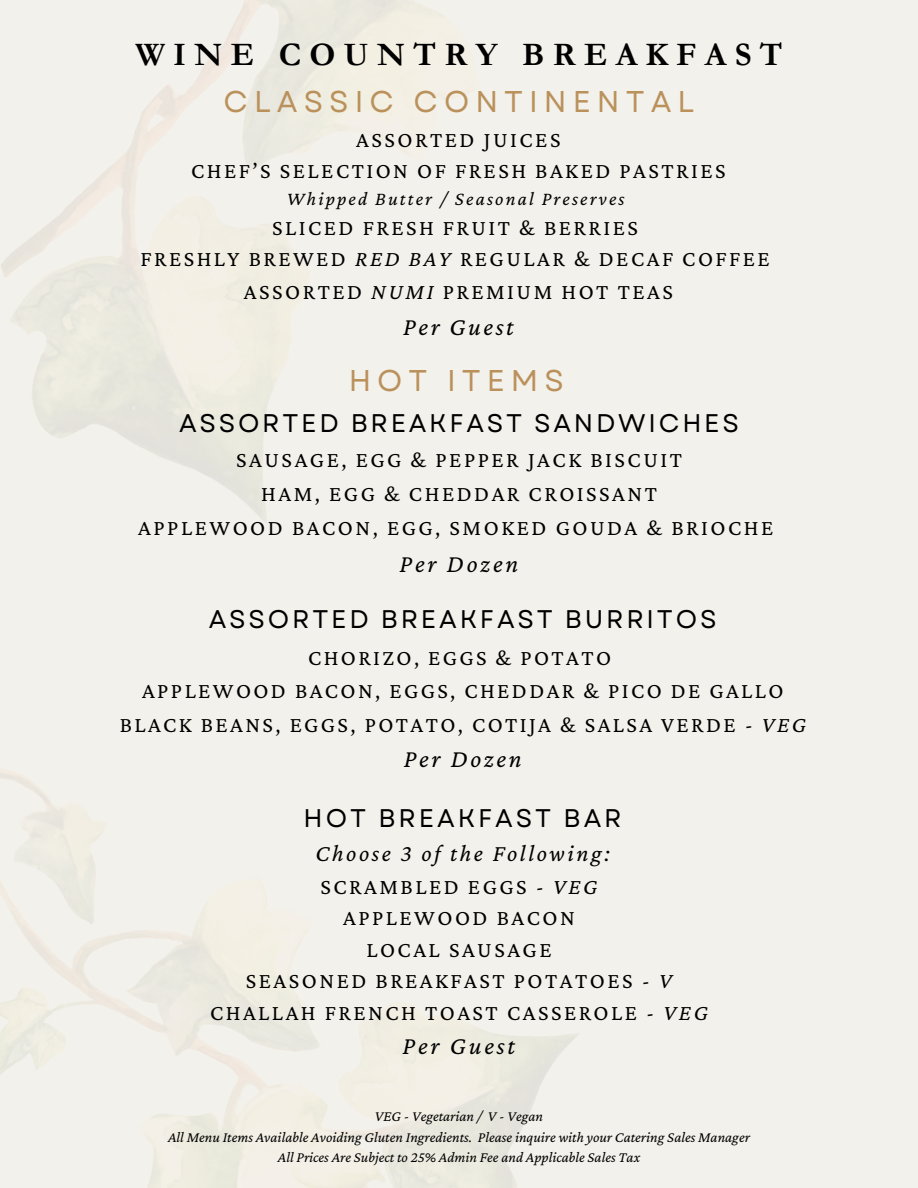
<style>
.page{position:relative;width:918px;height:1188px;background:#f3f1eb}
.page>*{position:absolute;margin:0;border:0;box-sizing:border-box;transform-origin:0 0}
.t1{font:700 33px "Garamond";letter-spacing:.25em;color:#000}
.t2{font:30px "Garet";letter-spacing:.2em;color:#ba915b}
.t3{font:25.5px "Garet";letter-spacing:.11em;color:#000}
.t4{font:italic 25.5px "Crimson Pro";letter-spacing:.11em;color:#000}
.t5{font:italic 24px "Crimson Pro";letter-spacing:.11em;color:#000}
.t6{font:22.5px/31.5px "Crimson Pro";letter-spacing:.11em;color:#000;text-align:center}
.t7{font:italic 19.5px "Crimson Pro";letter-spacing:.11em;color:#000}
.t8{font:italic 15px "Crimson Pro";color:#000}
.s1{font-style:italic}
</style>
<div class="page">
<p class="t1" style="left:135px;top:36px;width:649px">WINE COUNTRY BREAKFAST</p>
<h2 class="t2" style="left:224px;top:80px;width:472px">CLASSIC CONTINENTAL</h2>
<p class="t6" style="left:191px;top:123px;width:536px">ASSORTED JUICES<br>CHEF’S SELECTION OF FRESH BAKED PASTRIES</p>
<p class="t7" style="left:287px;top:188px;width:339px">Whipped Butter / Seasonal Preserves</p>
<p class="t6" style="left:141px;top:211px;width:631px;line-height:32.1px">SLICED FRESH FRUIT &amp; BERRIES<br>FRESHLY BREWED <span class="s1">RED BAY</span> REGULAR &amp; DECAF COFFEE<br>ASSORTED <span class="s1">NUMI</span> PREMIUM HOT TEAS</p>
<p class="t4" style="left:403px;top:312px;width:112px">Per Guest</p>
<h2 class="t2" style="left:349px;top:359px;width:217px">HOT ITEMS</h2>
<p class="t3" style="left:179px;top:405px;width:561px">ASSORTED BREAKFAST SANDWICHES</p>
<p class="t6" style="left:138px;top:443px;width:637px;line-height:33.6px">SAUSAGE, EGG &amp; PEPPER JACK BISCUIT<br>HAM, EGG &amp; CHEDDAR CROISSANT<br>APPLEWOOD BACON, EGG, SMOKED GOUDA &amp; BRIOCHE</p>
<p class="t4" style="left:400px;top:549px;width:120px">Per Dozen</p>
<p class="t3" style="left:209px;top:601px;width:509px">ASSORTED BREAKFAST BURRITOS</p>
<p class="t6" style="left:120px;top:641px;width:688px;line-height:33.3px">CHORIZO, EGGS &amp; POTATO<br>APPLEWOOD BACON, EGGS, CHEDDAR &amp; PICO DE GALLO<br>BLACK BEANS, EGGS, POTATO, COTIJA &amp; SALSA VERDE - <span class="s1">VEG</span></p>
<p class="t4" style="left:404px;top:744px;width:120px">Per Dozen</p>
<h1 class="t3" style="left:304px;top:799px;width:319px">HOT BREAKFAST BAR</h1>
<p class="t5" style="left:315px;top:839px;width:296px">Choose 3 of the Following:</p>
<p class="t6" style="left:210px;top:870px;width:499px">SCRAMBLED EGGS - <span class="s1">VEG<br></span>APPLEWOOD BACON<br>LOCAL SAUSAGE<br>SEASONED BREAKFAST POTATOES - <span class="s1">V<br></span>CHALLAH FRENCH TOAST CASSEROLE - <span class="s1">VEG</span></p>
<p class="t4" style="left:403px;top:1032px;width:114px">Per Guest</p>
<p class="t8" style="left:375px;top:1108px;width:170px">VEG - Vegetarian / V - Vegan</p>
<h3 class="t8" style="left:168px;top:1128px;width:583px">All Menu Items Available Avoiding Gluten Ingredients. Please inquire with your Catering Sales Manager</h3>
<h4 class="t8" style="left:278px;top:1149px;width:364px">All Prices Are Subject to 25% Admin Fee and Applicable Sales Tax</h4>
</div>
